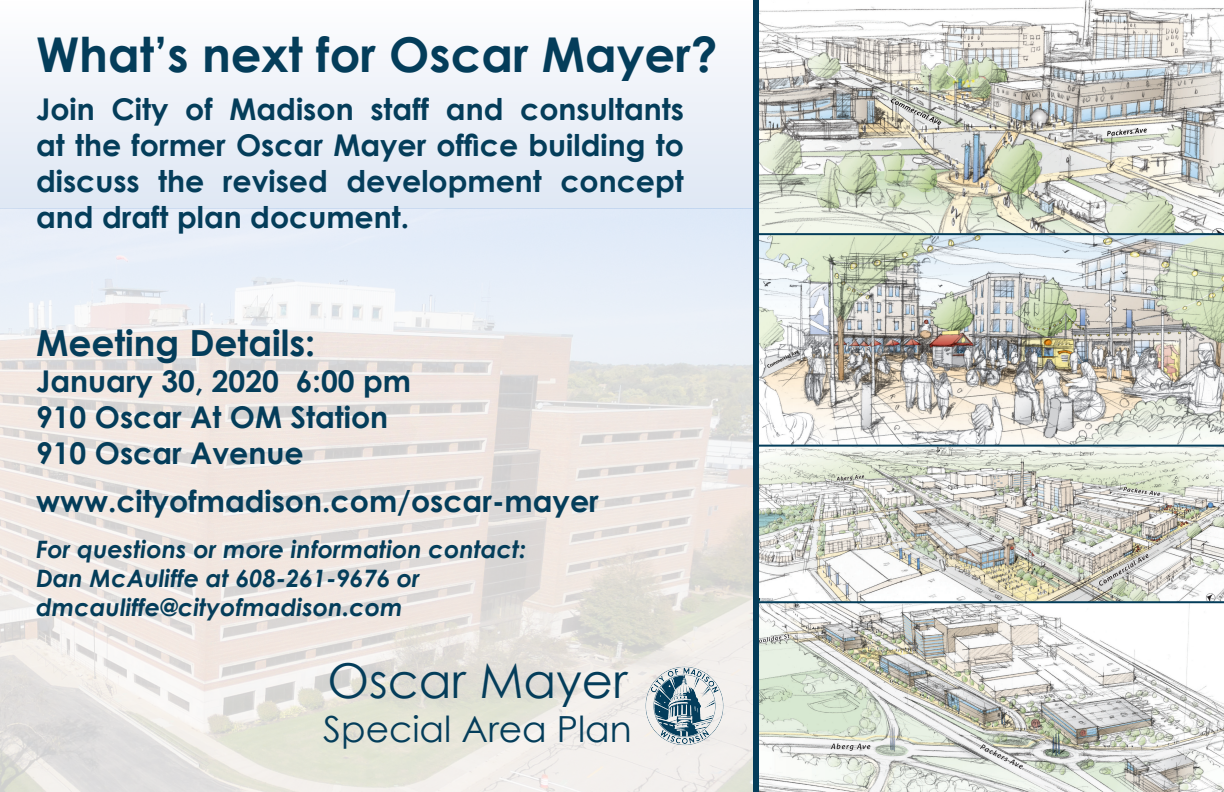
<style>
.page{position:relative;width:1224px;height:792px;background:#fff}
.page>*{position:absolute;margin:0;border:0;box-sizing:border-box;transform-origin:0 0}
.t1{font:700 48px "Century Gothic";color:#043d5a}
.t2{font:48px "Century Gothic";color:#043d5a}
.t3{font:36px "Century Gothic";color:#043d5a}
.t4{font:700 36px "Century Gothic";color:#043d5a}
.t5{font:700 30px/36px "Century Gothic";color:#043d5a;text-align:justify}
.t6{font:italic 700 24px "Century Gothic";color:#043d5a}
</style>
<div class="page">
<img style="left:759px;top:0;width:465px;height:792px">
<div style="left:0;top:0;width:756px;height:209px;background:linear-gradient(to bottom,#fdfdfe,#dee7f3)"></div>
<img style="left:0;top:209px;width:753px;height:583px">
<img style="left:631px;top:652px;width:108px;height:104px">
<div style="left:753px;top:0;width:6px;height:792px;background:#043d5a"></div>
<hr style="left:756px;top:601px;width:468px;height:2px;background:#043d5a">
<hr style="left:756px;top:445px;width:468px;height:2px;background:#043d5a">
<hr style="left:756px;top:233px;width:468px;height:2px;background:#043d5a">
<p class="t1" style="left:36px;top:18px;width:683px">What’s next for Oscar Mayer?</p>
<p class="t5" style="left:36px;top:89px;width:650px">Join City of Madison staff and consultants at the former Oscar Mayer office building to discuss the revised development concept and draft plan document.</p>
<p class="t4" style="left:36px;top:315px;width:281px">Meeting Details:</p>
<p class="t5" style="left:36px;top:361px;width:377px">January 30, 2020 6:00 pm</p>
<p class="t5" style="left:36px;top:397px;width:354px">910 Oscar At OM Station</p>
<p class="t5" style="left:36px;top:433px;width:269px">910 Oscar Avenue</p>
<p class="t5" style="left:36px;top:481px;width:564px">www.cityofmadison.com/oscar-mayer</p>
<p class="t6" style="left:36px;top:531px;width:492px">For questions or more information contact:</p>
<p class="t6" style="left:36px;top:560px;width:386px">Dan McAuliffe at 608-261-9676 or</p>
<p class="t6" style="left:36px;top:589px;width:368px">dmcauliffe@cityofmadison.com</p>
<p class="t2" style="left:327px;top:648px;width:302px">Oscar Mayer</p>
<p class="t3" style="left:323px;top:703px;width:310px">Special Area Plan</p>
</div>
